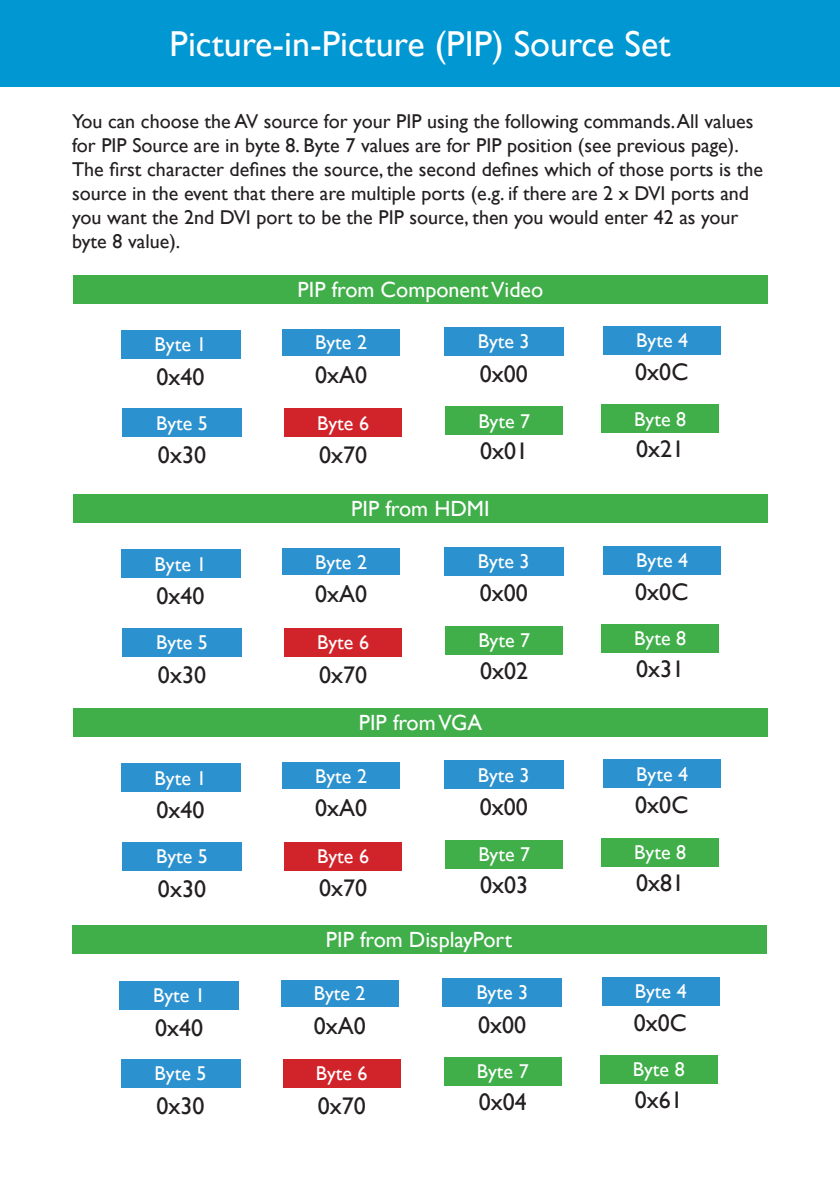
<style>
.page{position:relative;width:840px;height:1191px;background:#fff}
.page>*{position:absolute;margin:0;border:0;box-sizing:border-box;transform-origin:0 0}
.t1{font:36px "Gill Sans";color:#fff}
.t2{font:24px "Gill Sans";color:#231f20}
.t3{font:22px "Gill Sans";color:#fff}
.t4{font:20px/24px "Gill Sans";color:#231f20}
.t5{font:20px "Gill Sans";color:#fff}
</style>
<div class="page">
<div style="left:0;top:0;width:839px;height:87px;background:#0097d2"></div>
<div style="left:282px;top:329px;width:117px;height:26px;background:#2b91cf"></div>
<div style="left:121px;top:330px;width:119px;height:28px;background:#2b91cf"></div>
<div style="left:603px;top:326px;width:117px;height:29px;background:#2b91cf"></div>
<div style="left:444px;top:327px;width:119px;height:28px;background:#2b91cf"></div>
<div style="left:122px;top:408px;width:119px;height:29px;background:#2b91cf"></div>
<div style="left:284px;top:408px;width:117px;height:29px;background:#d1232a"></div>
<div style="left:445px;top:406px;width:117px;height:29px;background:#40ae49"></div>
<div style="left:73px;top:275px;width:694px;height:28px;background:#40ae49"></div>
<div style="left:601px;top:404px;width:117px;height:29px;background:#40ae49"></div>
<div style="left:282px;top:549px;width:117px;height:26px;background:#2b91cf"></div>
<div style="left:121px;top:550px;width:119px;height:28px;background:#2b91cf"></div>
<div style="left:603px;top:546px;width:117px;height:28px;background:#2b91cf"></div>
<div style="left:444px;top:547px;width:119px;height:28px;background:#2b91cf"></div>
<div style="left:122px;top:628px;width:119px;height:28px;background:#2b91cf"></div>
<div style="left:284px;top:628px;width:117px;height:28px;background:#d1232a"></div>
<div style="left:445px;top:626px;width:117px;height:28px;background:#40ae49"></div>
<div style="left:73px;top:494px;width:694px;height:29px;background:#40ae49"></div>
<div style="left:601px;top:624px;width:117px;height:28px;background:#40ae49"></div>
<div style="left:282px;top:762px;width:117px;height:27px;background:#2b91cf"></div>
<div style="left:121px;top:763px;width:119px;height:29px;background:#2b91cf"></div>
<div style="left:603px;top:760px;width:117px;height:28px;background:#2b91cf"></div>
<div style="left:444px;top:760px;width:119px;height:29px;background:#2b91cf"></div>
<div style="left:122px;top:842px;width:119px;height:28px;background:#2b91cf"></div>
<div style="left:284px;top:842px;width:117px;height:28px;background:#d1232a"></div>
<div style="left:445px;top:840px;width:117px;height:28px;background:#40ae49"></div>
<div style="left:73px;top:708px;width:694px;height:28px;background:#40ae49"></div>
<div style="left:601px;top:838px;width:117px;height:28px;background:#40ae49"></div>
<div style="left:281px;top:980px;width:117px;height:26px;background:#2b91cf"></div>
<div style="left:119px;top:981px;width:119px;height:28px;background:#2b91cf"></div>
<div style="left:602px;top:977px;width:117px;height:28px;background:#2b91cf"></div>
<div style="left:442px;top:978px;width:119px;height:28px;background:#2b91cf"></div>
<div style="left:121px;top:1059px;width:119px;height:28px;background:#2b91cf"></div>
<div style="left:283px;top:1059px;width:117px;height:28px;background:#d1232a"></div>
<div style="left:444px;top:1057px;width:117px;height:28px;background:#40ae49"></div>
<div style="left:72px;top:925px;width:694px;height:29px;background:#40ae49"></div>
<div style="left:600px;top:1055px;width:117px;height:28px;background:#40ae49"></div>
<h1 class="t1" style="left:169px;top:23px;width:502px">Picture-in-Picture (PIP) Source Set</h1>
<p class="t4" style="left:72px;top:109px;width:692px">You can choose the AV source for your PIP using the following commands. All values for PIP Source are in byte 8. Byte 7 values are for PIP position (see previous page).<br>The first character defines the source, the second defines which of those ports is the source in the event that there are multiple ports (e.g. if there are 2 x DVI ports and you want the 2nd DVI port to be the PIP source, then you would enter 42 as your byte 8 value).</p>
<p class="t3" style="left:297px;top:276px;width:247px">PIP from Component Video</p>
<p class="t5" style="left:154px;top:333px;width:53px">Byte 1</p>
<p class="t5" style="left:315px;top:331px;width:53px">Byte 2</p>
<p class="t5" style="left:477px;top:330px;width:53px">Byte 3</p>
<p class="t5" style="left:636px;top:329px;width:53px">Byte 4</p>
<p class="t2" style="left:156px;top:363px;width:49px">0x40</p>
<p class="t2" style="left:315px;top:361px;width:54px">0xA0</p>
<p class="t2" style="left:479px;top:360px;width:50px">0x00</p>
<p class="t2" style="left:635px;top:358px;width:54px">0x0C</p>
<p class="t5" style="left:156px;top:411px;width:53px">Byte 5</p>
<p class="t2" style="left:158px;top:441px;width:49px">0x30</p>
<p class="t5" style="left:634px;top:407px;width:53px">Byte 8</p>
<p class="t2" style="left:636px;top:435px;width:49px">0x21</p>
<p class="t5" style="left:478px;top:409px;width:53px">Byte 7</p>
<p class="t2" style="left:480px;top:437px;width:49px">0x01</p>
<p class="t5" style="left:317px;top:411px;width:53px">Byte 6</p>
<p class="t2" style="left:319px;top:441px;width:49px">0x70</p>
<p class="t3" style="left:351px;top:496px;width:140px">PIP from HDMI</p>
<p class="t5" style="left:154px;top:552px;width:53px">Byte 1</p>
<p class="t5" style="left:315px;top:550px;width:53px">Byte 2</p>
<p class="t5" style="left:477px;top:549px;width:53px">Byte 3</p>
<p class="t5" style="left:636px;top:548px;width:53px">Byte 4</p>
<p class="t2" style="left:156px;top:582px;width:49px">0x40</p>
<p class="t2" style="left:315px;top:580px;width:54px">0xA0</p>
<p class="t2" style="left:479px;top:579px;width:50px">0x00</p>
<p class="t2" style="left:635px;top:577px;width:54px">0x0C</p>
<p class="t5" style="left:156px;top:631px;width:53px">Byte 5</p>
<p class="t2" style="left:158px;top:660px;width:49px">0x30</p>
<p class="t5" style="left:634px;top:627px;width:53px">Byte 8</p>
<p class="t2" style="left:636px;top:655px;width:49px">0x31</p>
<p class="t5" style="left:478px;top:629px;width:53px">Byte 7</p>
<p class="t2" style="left:480px;top:657px;width:49px">0x02</p>
<p class="t5" style="left:317px;top:631px;width:53px">Byte 6</p>
<p class="t2" style="left:319px;top:660px;width:49px">0x70</p>
<p class="t3" style="left:359px;top:710px;width:124px">PIP from VGA</p>
<p class="t5" style="left:154px;top:766px;width:53px">Byte 1</p>
<p class="t5" style="left:315px;top:764px;width:53px">Byte 2</p>
<p class="t5" style="left:477px;top:763px;width:53px">Byte 3</p>
<p class="t5" style="left:636px;top:762px;width:53px">Byte 4</p>
<p class="t2" style="left:156px;top:796px;width:49px">0x40</p>
<p class="t2" style="left:315px;top:794px;width:54px">0xA0</p>
<p class="t2" style="left:479px;top:793px;width:50px">0x00</p>
<p class="t2" style="left:635px;top:791px;width:54px">0x0C</p>
<p class="t5" style="left:156px;top:844px;width:53px">Byte 5</p>
<p class="t2" style="left:158px;top:874px;width:49px">0x30</p>
<p class="t5" style="left:634px;top:840px;width:53px">Byte 8</p>
<p class="t2" style="left:636px;top:868px;width:49px">0x81</p>
<p class="t5" style="left:478px;top:842px;width:53px">Byte 7</p>
<p class="t2" style="left:480px;top:870px;width:49px">0x03</p>
<p class="t5" style="left:317px;top:844px;width:53px">Byte 6</p>
<p class="t2" style="left:319px;top:874px;width:49px">0x70</p>
<p class="t3" style="left:326px;top:927px;width:187px">PIP from DisplayPort</p>
<p class="t5" style="left:153px;top:983px;width:53px">Byte 1</p>
<p class="t5" style="left:313px;top:981px;width:53px">Byte 2</p>
<p class="t5" style="left:476px;top:980px;width:53px">Byte 3</p>
<p class="t5" style="left:634px;top:979px;width:53px">Byte 4</p>
<p class="t2" style="left:155px;top:1013px;width:49px">0x40</p>
<p class="t2" style="left:313px;top:1011px;width:54px">0xA0</p>
<p class="t2" style="left:478px;top:1010px;width:50px">0x00</p>
<p class="t2" style="left:633px;top:1008px;width:54px">0x0C</p>
<p class="t5" style="left:154px;top:1062px;width:53px">Byte 5</p>
<p class="t2" style="left:156px;top:1091px;width:49px">0x30</p>
<p class="t5" style="left:632px;top:1058px;width:53px">Byte 8</p>
<p class="t2" style="left:634px;top:1086px;width:49px">0x61</p>
<p class="t5" style="left:476px;top:1060px;width:53px">Byte 7</p>
<p class="t2" style="left:478px;top:1088px;width:49px">0x04</p>
<p class="t5" style="left:315px;top:1062px;width:53px">Byte 6</p>
<p class="t2" style="left:317px;top:1091px;width:49px">0x70</p>
</div>
